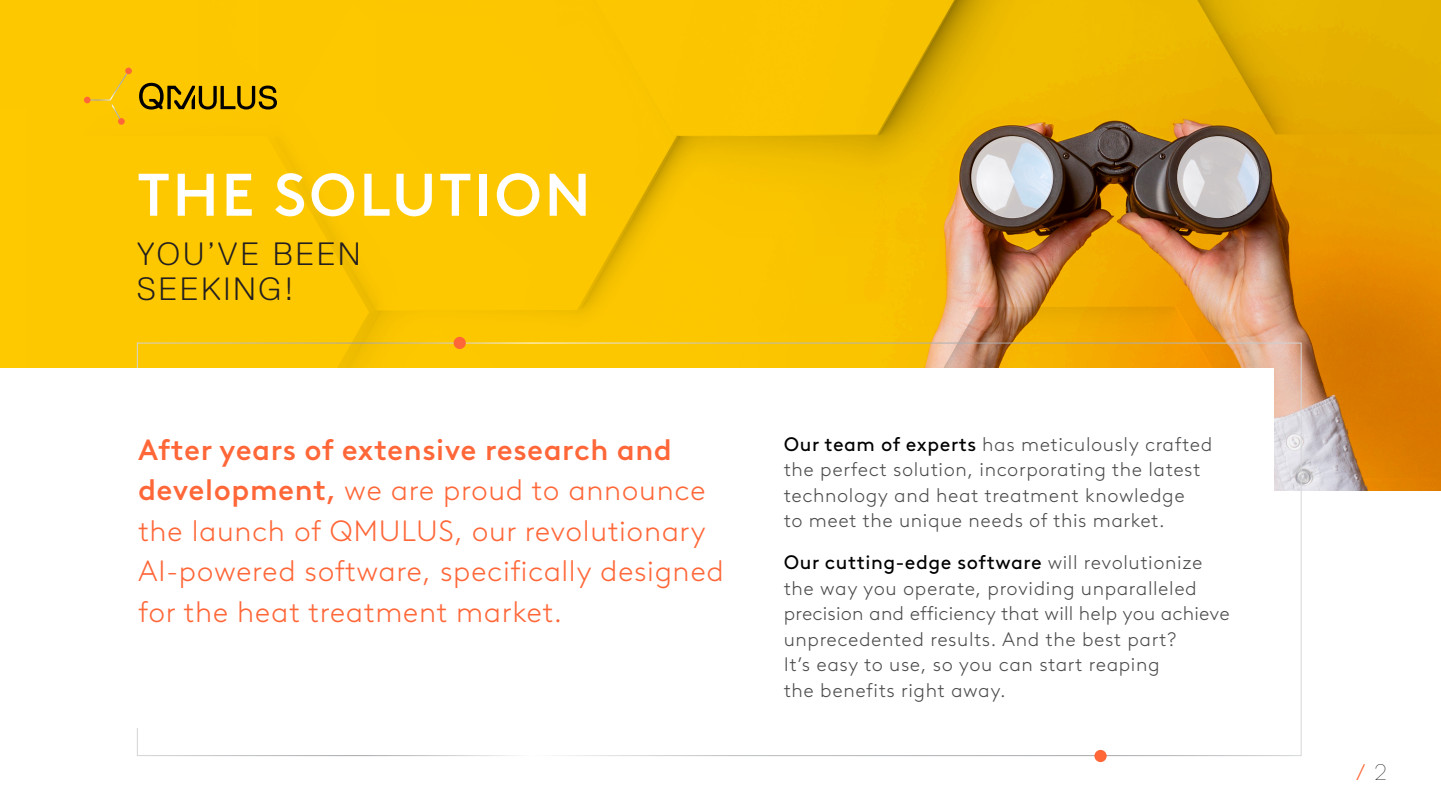
<style>
.page{position:relative;width:1441px;height:810px;background:#fff}
.page>*{position:absolute;margin:0;border:0;box-sizing:border-box;transform-origin:0 0}
.t1{font:500 60px "Brown LL";letter-spacing:.04em;color:#fff}
.t2{font:300 32.25px/35.5px "Replica";letter-spacing:.08em;color:#231f20}
.t3{font:300 29.25px/40.5px "Brown LL";letter-spacing:.02em;color:#ff6738}
.t4{font:300 22.5px "Brown LL";color:#ff6738}
.t5{font:300 19.5px/25.5px "Brown LL";letter-spacing:.03em;color:#4b4b4b}
.s1{font-weight:500}
.s2{font-weight:400;color:#000}
.s3{font-weight:100;color:#000}
</style>
<div class="page">
<img style="left:1px;top:0;width:1439px;height:491px">
<div style="left:453px;top:337px;width:13px;height:12px;background:#ff6738;border-radius:50%"></div>
<div style="left:1094px;top:750px;width:12px;height:12px;background:#ff6738;border-radius:50%"></div>
<div style="left:0;top:368px;width:1273px;height:359px;background:#fff"></div>
<svg style="left:971px;top:136px;width:82px;height:82px"></svg>
<svg style="left:1176px;top:136px;width:83px;height:82px;background:#cecccf"></svg>
<svg style="left:139px;top:83px;width:138px;height:27px;background:#ab8600"></svg>
<div style="left:83px;top:67px;width:49px;height:59px;background:#fec800"></div>
<div style="left:125px;top:68px;width:7px;height:6px;background:#ff6738;border-radius:50%"></div>
<div style="left:84px;top:97px;width:7px;height:6px;background:#ff6738;border-radius:50%"></div>
<div style="left:118px;top:118px;width:7px;height:7px;background:#ff6738;border-radius:50%"></div>
<p class="t1" style="left:137px;top:149px;width:455px">THE SOLUTION</p>
<p class="t2" style="left:137px;top:236px;width:225px">YOU’VE BEEN<br>SEEKING!</p>
<p class="t3" style="left:138px;top:428px;width:587px"><span class="s1">After years of extensive research and development,</span> we are proud to announce the launch of QMULUS, our revolutionary AI-powered software, specifically designed for the heat treatment market.</p>
<p class="t5" style="left:783px;top:430px;width:430px"><span class="s2">Our team of experts</span> has meticulously crafted the perfect solution, incorporating the latest technology and heat treatment knowledge<br>to meet the unique needs of this market.</p>
<p class="t5" style="left:783px;top:549px;width:447px"><span class="s2">Our cutting-edge software</span> will revolutionize the way you operate, providing unparalleled precision and efficiency that will help you achieve unprecedented results. And the best part?<br>It’s easy to use, so you can start reaping<br>the benefits right away.</p>
<p class="t4" style="left:1355px;top:756px;width:33px">/ <span class="s3">2</span></p>
</div>
